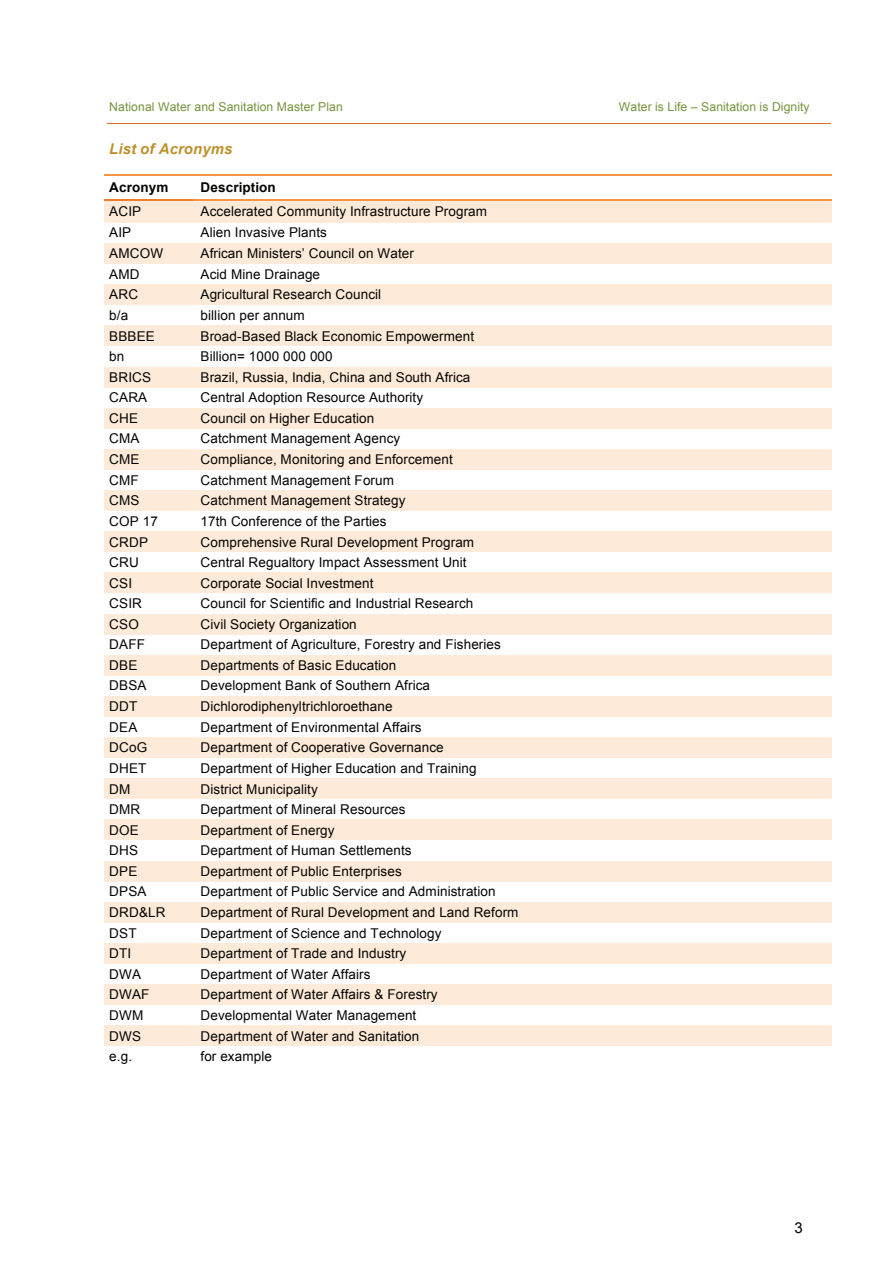
<style>
.page{position:relative;width:893px;height:1263px;background:#fff}
.page>*{position:absolute;margin:0;border:0;box-sizing:border-box;transform-origin:0 0}
.t1{font:15px "Arial";color:#000}
.t2{font:italic 700 14.85px "Arial";letter-spacing:.01em;color:#be912d}
.t3{font:13.5px "Arial";letter-spacing:.01em;color:#040503}
.t4{font:700 13.5px "Arial";letter-spacing:.01em;color:#040503}
.t5{font:12.15px "Arial";letter-spacing:.01em;color:#75933c}
</style>
<div class="page">
<hr style="left:107px;top:123px;width:724px;height:1px;background:#e36c25">
<hr style="left:104px;top:174px;width:89px;height:1px;background:#f79646">
<hr style="left:104px;top:176px;width:89px;height:1px;background:#f79646">
<hr style="left:195px;top:174px;width:636px;height:1px;background:#f79646">
<hr style="left:195px;top:176px;width:636px;height:1px;background:#f79646">
<div style="left:104px;top:201px;width:89px;height:22px;background:#fdead9"></div>
<div style="left:193px;top:201px;width:638px;height:22px;background:#fdead9"></div>
<hr style="left:105px;top:199px;width:88px;height:1px;background:#ee7d30">
<hr style="left:105px;top:200px;width:88px;height:1px;background:#ee7d30">
<hr style="left:195px;top:199px;width:636px;height:1px;background:#f79646">
<hr style="left:195px;top:200px;width:636px;height:1px;background:#f79646">
<div style="left:104px;top:243px;width:89px;height:21px;background:#fdead9"></div>
<div style="left:193px;top:243px;width:638px;height:21px;background:#fdead9"></div>
<div style="left:104px;top:284px;width:89px;height:21px;background:#fdead9"></div>
<div style="left:193px;top:284px;width:638px;height:21px;background:#fdead9"></div>
<div style="left:104px;top:325px;width:89px;height:21px;background:#fdead9"></div>
<div style="left:193px;top:325px;width:638px;height:21px;background:#fdead9"></div>
<div style="left:104px;top:367px;width:89px;height:20px;background:#fdead9"></div>
<div style="left:193px;top:367px;width:638px;height:20px;background:#fdead9"></div>
<div style="left:104px;top:408px;width:89px;height:21px;background:#fdead9"></div>
<div style="left:193px;top:408px;width:638px;height:21px;background:#fdead9"></div>
<div style="left:104px;top:449px;width:89px;height:21px;background:#fdead9"></div>
<div style="left:193px;top:449px;width:638px;height:21px;background:#fdead9"></div>
<div style="left:104px;top:490px;width:89px;height:21px;background:#fdead9"></div>
<div style="left:193px;top:490px;width:638px;height:21px;background:#fdead9"></div>
<div style="left:104px;top:531px;width:89px;height:21px;background:#fdead9"></div>
<div style="left:193px;top:531px;width:638px;height:21px;background:#fdead9"></div>
<div style="left:104px;top:572px;width:89px;height:21px;background:#fdead9"></div>
<div style="left:193px;top:572px;width:638px;height:21px;background:#fdead9"></div>
<div style="left:104px;top:614px;width:89px;height:20px;background:#fdead9"></div>
<div style="left:193px;top:614px;width:638px;height:20px;background:#fdead9"></div>
<div style="left:104px;top:655px;width:89px;height:21px;background:#fdead9"></div>
<div style="left:193px;top:655px;width:638px;height:21px;background:#fdead9"></div>
<div style="left:104px;top:696px;width:89px;height:21px;background:#fdead9"></div>
<div style="left:193px;top:696px;width:638px;height:21px;background:#fdead9"></div>
<div style="left:104px;top:737px;width:89px;height:21px;background:#fdead9"></div>
<div style="left:193px;top:737px;width:638px;height:21px;background:#fdead9"></div>
<div style="left:104px;top:778px;width:89px;height:21px;background:#fdead9"></div>
<div style="left:193px;top:778px;width:638px;height:21px;background:#fdead9"></div>
<div style="left:104px;top:820px;width:89px;height:20px;background:#fdead9"></div>
<div style="left:193px;top:820px;width:638px;height:20px;background:#fdead9"></div>
<div style="left:104px;top:861px;width:89px;height:20px;background:#fdead9"></div>
<div style="left:193px;top:861px;width:638px;height:20px;background:#fdead9"></div>
<div style="left:104px;top:902px;width:89px;height:21px;background:#fdead9"></div>
<div style="left:193px;top:902px;width:638px;height:21px;background:#fdead9"></div>
<div style="left:104px;top:943px;width:89px;height:21px;background:#fdead9"></div>
<div style="left:193px;top:943px;width:638px;height:21px;background:#fdead9"></div>
<div style="left:104px;top:984px;width:89px;height:21px;background:#fdead9"></div>
<div style="left:193px;top:984px;width:638px;height:21px;background:#fdead9"></div>
<div style="left:104px;top:1025px;width:89px;height:21px;background:#fdead9"></div>
<div style="left:193px;top:1025px;width:638px;height:21px;background:#fdead9"></div>
<p class="t5" style="left:109px;top:99px;width:235px">National Water and Sanitation Master Plan</p>
<p class="t5" style="left:619px;top:99px;width:192px">Water is Life – Sanitation is Dignity</p>
<p class="t2" style="left:109px;top:139px;width:125px">List of Acronyms</p>
<p class="t4" style="left:109px;top:179px;width:61px">Acronym</p>
<p class="t4" style="left:201px;top:179px;width:77px">Description</p>
<p class="t3" style="left:109px;top:203px;width:33px">ACIP</p>
<p class="t3" style="left:201px;top:203px;width:288px">Accelerated Community Infrastructure Program</p>
<p class="t3" style="left:109px;top:224px;width:23px">AIP</p>
<p class="t3" style="left:201px;top:224px;width:128px">Alien Invasive Plants</p>
<p class="t3" style="left:109px;top:245px;width:55px">AMCOW</p>
<p class="t3" style="left:201px;top:245px;width:215px">African Ministers’ Council on Water</p>
<p class="t3" style="left:109px;top:265px;width:32px">AMD</p>
<p class="t3" style="left:201px;top:265px;width:121px">Acid Mine Drainage</p>
<p class="t3" style="left:109px;top:286px;width:30px">ARC</p>
<p class="t3" style="left:201px;top:286px;width:182px">Agricultural Research Council</p>
<p class="t3" style="left:109px;top:306px;width:20px">b/a</p>
<p class="t3" style="left:201px;top:306px;width:106px">billion per annum</p>
<p class="t3" style="left:109px;top:327px;width:47px">BBBEE</p>
<p class="t3" style="left:201px;top:327px;width:275px">Broad-Based Black Economic Empowerment</p>
<p class="t3" style="left:109px;top:347px;width:17px">bn</p>
<p class="t3" style="left:201px;top:347px;width:134px">Billion= 1000 000 000</p>
<p class="t3" style="left:109px;top:368px;width:43px">BRICS</p>
<p class="t3" style="left:201px;top:368px;width:271px">Brazil, Russia, India, China and South Africa</p>
<p class="t3" style="left:109px;top:389px;width:39px">CARA</p>
<p class="t3" style="left:201px;top:389px;width:224px">Central Adoption Resource Authority</p>
<p class="t3" style="left:109px;top:409px;width:30px">CHE</p>
<p class="t3" style="left:201px;top:409px;width:175px">Council on Higher Education</p>
<p class="t3" style="left:109px;top:430px;width:32px">CMA</p>
<p class="t3" style="left:201px;top:430px;width:201px">Catchment Management Agency</p>
<p class="t3" style="left:109px;top:451px;width:32px">CME</p>
<p class="t3" style="left:201px;top:451px;width:254px">Compliance, Monitoring and Enforcement</p>
<p class="t3" style="left:109px;top:471px;width:31px">CMF</p>
<p class="t3" style="left:201px;top:471px;width:195px">Catchment Management Forum</p>
<p class="t3" style="left:109px;top:492px;width:32px">CMS</p>
<p class="t3" style="left:201px;top:492px;width:207px">Catchment Management Strategy</p>
<p class="t3" style="left:109px;top:512px;width:50px">COP 17</p>
<p class="t3" style="left:201px;top:512px;width:188px">17th Conference of the Parties</p>
<p class="t3" style="left:109px;top:533px;width:40px">CRDP</p>
<p class="t3" style="left:201px;top:533px;width:275px">Comprehensive Rural Development Program</p>
<p class="t3" style="left:109px;top:553px;width:31px">CRU</p>
<p class="t3" style="left:201px;top:553px;width:268px">Central Regualtory Impact Assessment Unit</p>
<p class="t3" style="left:109px;top:574px;width:24px">CSI</p>
<p class="t3" style="left:201px;top:574px;width:175px">Corporate Social Investment</p>
<p class="t3" style="left:109px;top:594px;width:34px">CSIR</p>
<p class="t3" style="left:201px;top:594px;width:274px">Council for Scientific and Industrial Research</p>
<p class="t3" style="left:109px;top:615px;width:31px">CSO</p>
<p class="t3" style="left:201px;top:615px;width:158px">Civil Society Organization</p>
<p class="t3" style="left:109px;top:636px;width:37px">DAFF</p>
<p class="t3" style="left:201px;top:636px;width:302px">Department of Agriculture, Forestry and Fisheries</p>
<p class="t3" style="left:109px;top:656px;width:30px">DBE</p>
<p class="t3" style="left:201px;top:656px;width:197px">Departments of Basic Education</p>
<p class="t3" style="left:109px;top:677px;width:39px">DBSA</p>
<p class="t3" style="left:201px;top:677px;width:231px">Development Bank of Southern Africa</p>
<p class="t3" style="left:109px;top:698px;width:30px">DDT</p>
<p class="t3" style="left:201px;top:698px;width:194px">Dichlorodiphenyltrichloroethane</p>
<p class="t3" style="left:109px;top:718px;width:30px">DEA</p>
<p class="t3" style="left:201px;top:718px;width:223px">Department of Environmental Affairs</p>
<p class="t3" style="left:109px;top:739px;width:39px">DCoG</p>
<p class="t3" style="left:201px;top:739px;width:245px">Department of Cooperative Governance</p>
<p class="t3" style="left:109px;top:759px;width:39px">DHET</p>
<p class="t3" style="left:201px;top:759px;width:278px">Department of Higher Education and Training</p>
<p class="t3" style="left:109px;top:780px;width:23px">DM</p>
<p class="t3" style="left:201px;top:780px;width:119px">District Municipality</p>
<p class="t3" style="left:109px;top:800px;width:33px">DMR</p>
<p class="t3" style="left:201px;top:800px;width:207px">Department of Mineral Resources</p>
<p class="t3" style="left:109px;top:821px;width:31px">DOE</p>
<p class="t3" style="left:201px;top:821px;width:136px">Department of Energy</p>
<p class="t3" style="left:109px;top:841px;width:30px">DHS</p>
<p class="t3" style="left:201px;top:841px;width:213px">Department of Human Settlements</p>
<p class="t3" style="left:109px;top:862px;width:30px">DPE</p>
<p class="t3" style="left:201px;top:862px;width:203px">Department of Public Enterprises</p>
<p class="t3" style="left:109px;top:883px;width:39px">DPSA</p>
<p class="t3" style="left:201px;top:883px;width:297px">Department of Public Service and Administration</p>
<p class="t3" style="left:109px;top:903px;width:58px">DRD&amp;LR</p>
<p class="t3" style="left:201px;top:903px;width:319px">Department of Rural Development and Land Reform</p>
<p class="t3" style="left:109px;top:924px;width:29px">DST</p>
<p class="t3" style="left:201px;top:924px;width:242px">Department of Science and Technology</p>
<p class="t3" style="left:109px;top:945px;width:24px">DTI</p>
<p class="t3" style="left:201px;top:945px;width:207px">Department of Trade and Industry</p>
<p class="t3" style="left:109px;top:965px;width:33px">DWA</p>
<p class="t3" style="left:201px;top:965px;width:171px">Department of Water Affairs</p>
<p class="t3" style="left:109px;top:986px;width:42px">DWAF</p>
<p class="t3" style="left:201px;top:986px;width:239px">Department of Water Affairs &amp; Forestry</p>
<p class="t3" style="left:109px;top:1006px;width:36px">DWM</p>
<p class="t3" style="left:201px;top:1006px;width:217px">Developmental Water Management</p>
<p class="t3" style="left:109px;top:1027px;width:33px">DWS</p>
<p class="t3" style="left:201px;top:1027px;width:220px">Department of Water and Sanitation</p>
<p class="t3" style="left:109px;top:1047px;width:24px">e.g.</p>
<p class="t3" style="left:201px;top:1047px;width:73px">for example</p>
<p class="t1" style="left:794px;top:1218px;width:10px">3</p>
</div>
